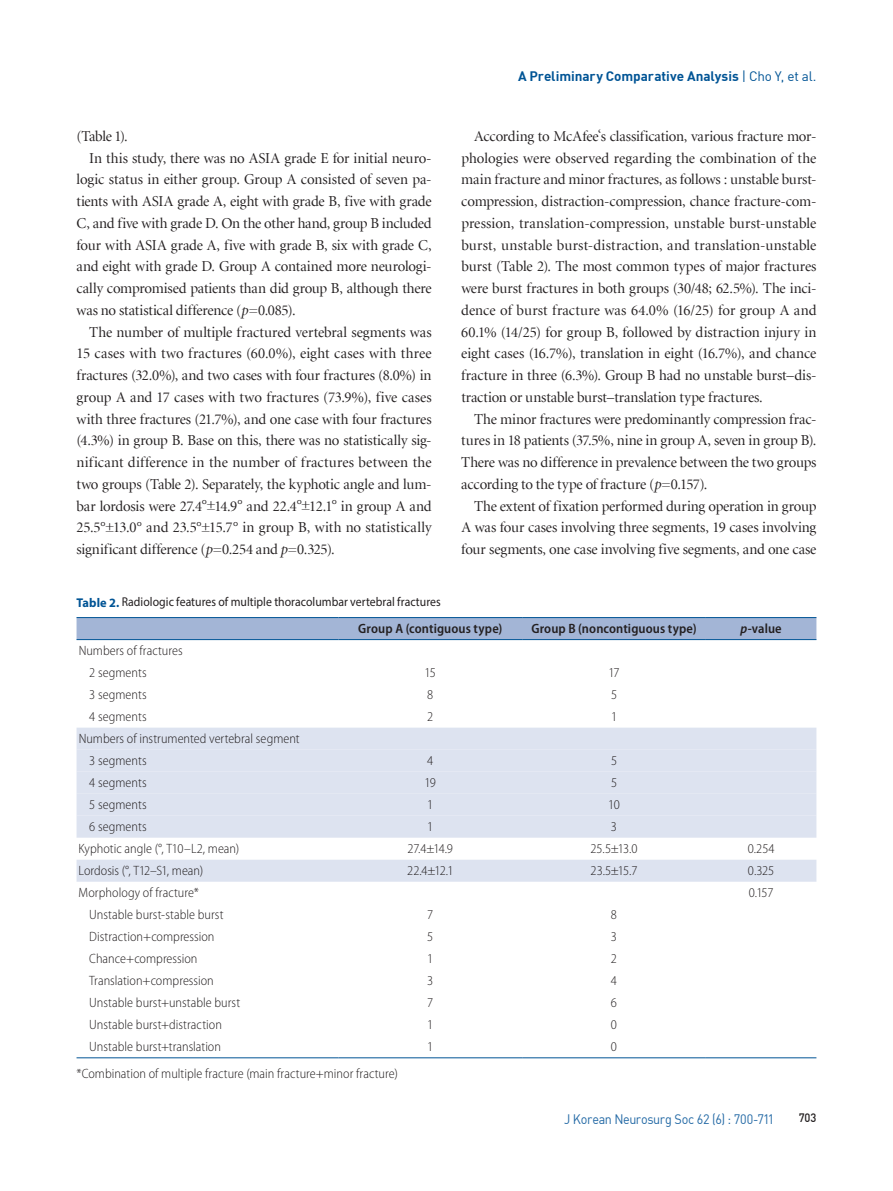
<style>
.page{position:relative;width:893px;height:1191px;background:#fff}
.page>*{position:absolute;margin:0;border:0;box-sizing:border-box;transform-origin:0 0}
.t1{font:15px/21.8px "Minion LT Display";letter-spacing:-.005em;color:#231f20;text-align:justify}
.t2{font:15px "Minion LT Display";letter-spacing:.015em;color:#231f20}
.t3{font:300 semi-condensed 13.5px/22px "Myriad Pro";letter-spacing:.005em;color:#231f20}
.t4{font:600 semi-condensed 13.5px "Myriad Pro";letter-spacing:.01em;color:#231f20}
.t5{font:700 13.5px "DIN";letter-spacing:-.005em;color:#005495}
.t6{font:13.5px "DIN";letter-spacing:-.025em;color:#2369a5;scale:.93 1}
.t7{font:12.75px "Myriad Pro";color:#231f20;scale:.92 1}
.t8{font:12px "Dinmed";color:#231f20;scale:.93 1}
.s1{font-family:"Minion LT";font-style:italic}
.s2{font-weight:400}
.s3{font-weight:700;color:#005495}
.s4{font-style:italic}
</style>
<div class="page">
<div style="left:77px;top:618px;width:739px;height:21px;background:#a3b5d6"></div>
<div style="left:77px;top:727px;width:739px;height:110px;background:#dde3f0"></div>
<div style="left:77px;top:749px;width:739px;height:66px;background:#dde3f0"></div>
<div style="left:77px;top:860px;width:739px;height:21px;background:#dde3f0"></div>
<hr style="left:77px;top:617px;width:261px;height:1px;background:#005495">
<hr style="left:338px;top:617px;width:184px;height:1px;background:#005495">
<hr style="left:522px;top:617px;width:184px;height:1px;background:#005495">
<hr style="left:706px;top:617px;width:110px;height:1px;background:#005495">
<hr style="left:77px;top:639px;width:261px;height:1px;background:#005495">
<hr style="left:338px;top:639px;width:184px;height:1px;background:#005495">
<hr style="left:522px;top:639px;width:184px;height:1px;background:#005495">
<hr style="left:706px;top:639px;width:110px;height:1px;background:#005495">
<hr style="left:77px;top:1057px;width:261px;height:1px;background:#005495">
<hr style="left:338px;top:1057px;width:184px;height:1px;background:#005495">
<hr style="left:522px;top:1057px;width:184px;height:1px;background:#005495">
<hr style="left:706px;top:1057px;width:110px;height:1px;background:#005495">
<p class="t1" style="left:76px;top:126px;width:53px">(Table 1).</p>
<p class="t1" style="left:89px;top:147px;width:344px">In this study, there was no ASIA grade E for initial neuro-</p>
<p class="t1" style="left:77px;top:169px;width:357px">logic status in either group. Group A consisted of seven pa-</p>
<p class="t1" style="left:77px;top:191px;width:357px">tients with ASIA grade A, eight with grade B, five with grade</p>
<p class="t1" style="left:76px;top:213px;width:357px">C, and five with grade D. On the other hand, group B included</p>
<p class="t1" style="left:76px;top:234px;width:357px">four with ASIA grade A, five with grade B, six with grade C,</p>
<p class="t1" style="left:76px;top:256px;width:357px">and eight with grade D. Group A contained more neurologi-</p>
<p class="t1" style="left:76px;top:278px;width:357px">cally compromised patients than did group B, although there</p>
<p class="t1" style="left:77px;top:300px;width:221px">was no statistical difference (<span class="s1">p</span>=0.085).</p>
<p class="t1" style="left:89px;top:321px;width:344px">The number of multiple fractured vertebral segments was</p>
<p class="t2" style="left:76px;top:346px;width:357px">15 cases with two fractures (60.0%), eight cases with three</p>
<p class="t1" style="left:77px;top:365px;width:357px">fractures (32.0%), and two cases with four fractures (8.0%) in</p>
<p class="t1" style="left:76px;top:387px;width:357px">group A and 17 cases with two fractures (73.9%), five cases</p>
<p class="t1" style="left:77px;top:408px;width:357px">with three fractures (21.7%), and one case with four fractures</p>
<p class="t1" style="left:76px;top:430px;width:357px">(4.3%) in group B. Base on this, there was no statistically sig-</p>
<p class="t1" style="left:76px;top:452px;width:357px">nificant difference in the number of fractures between the</p>
<p class="t1" style="left:77px;top:474px;width:357px">two groups (Table 2). Separately, the kyphotic angle and lum-</p>
<p class="t1" style="left:77px;top:495px;width:357px">bar lordosis were 27.4°±14.9° and 22.4°±12.1° in group A and</p>
<p class="t1" style="left:76px;top:517px;width:357px">25.5°±13.0° and 23.5°±15.7° in group B, with no statistically</p>
<p class="t1" style="left:76px;top:539px;width:260px">significant difference (<span class="s1">p</span>=0.254 and <span class="s1">p</span>=0.325).</p>
<p class="t5" style="left:518px;top:68px;width:300px">A Preliminary Comparative Analysis <span class="s2">| Cho Y, et al.</span></p>
<p class="t1" style="left:461px;top:126px;width:357px;text-indent:13px">According to McAfee‘s classification, various fracture mor&shy;phologies were observed regarding the combination of the main fracture and minor fractures, as follows : unstable burst&shy;compression, distraction-compression, chance fracture-com&shy;pression, translation-compression, unstable burst-unstable burst, unstable burst-distraction, and translation-unstable burst (Table 2). The most common types of major fractures were burst fractures in both groups (30/48; 62.5%). The inci&shy;dence of burst fracture was 64.0% (16/25) for group A and 60.1% (14/25) for group B, followed by distraction injury in eight cases (16.7%), translation in eight (16.7%), and chance fracture in three (6.3%). Group B had no unstable burst–dis&shy;traction or unstable burst–translation type fractures.</p>
<p class="t1" style="left:461px;top:408px;width:357px;text-indent:13px">The minor fractures were predominantly compression frac&shy;tures in 18 patients (37.5%, nine in group A, seven in group B).<br>There was no difference in prevalence between the two groups according to the type of fracture (<span class="s1">p</span>=0.157).</p>
<p class="t1" style="left:461px;top:495px;width:357px;text-indent:13px">The extent of fixation performed during operation in group A was four cases involving three segments, 19 cases involving four segments, one case involving five segments, and one case</p>
<p class="t7" style="left:77px;top:594px;width:397px"><span class="s3">Table 2.</span> Radiologic features of multiple thoracolumbar vertebral fractures</p>
<p class="t4" style="left:358px;top:620px;width:146px">Group A (contiguous type)</p>
<p class="t4" style="left:531px;top:620px;width:167px">Group B (noncontiguous type)</p>
<p class="t4" style="left:740px;top:620px;width:43px"><span class="s4">p</span>-value</p>
<p class="t3" style="left:89px;top:639px;width:95px;text-indent:-11px">Numbers of fractures<br>2 segments</p>
<p class="t3" style="left:425px;top:661px;width:13px">15</p>
<p class="t3" style="left:608px;top:661px;width:13px">17</p>
<p class="t3" style="left:89px;top:683px;width:59px">3 segments</p>
<p class="t3" style="left:427px;top:683px;width:8px">8</p>
<p class="t3" style="left:611px;top:683px;width:8px">5</p>
<p class="t3" style="left:89px;top:705px;width:59px">4 segments</p>
<p class="t3" style="left:427px;top:705px;width:8px">2</p>
<p class="t3" style="left:611px;top:705px;width:8px">1</p>
<p class="t3" style="left:89px;top:727px;width:212px;text-indent:-11px">Numbers of instrumented vertebral segment<br>3 segments</p>
<p class="t3" style="left:427px;top:749px;width:8px">4</p>
<p class="t3" style="left:611px;top:749px;width:8px">5</p>
<p class="t3" style="left:89px;top:771px;width:59px">4 segments</p>
<p class="t3" style="left:425px;top:771px;width:13px">19</p>
<p class="t3" style="left:611px;top:771px;width:8px">5</p>
<p class="t3" style="left:89px;top:793px;width:59px">5 segments</p>
<p class="t3" style="left:427px;top:793px;width:8px">1</p>
<p class="t3" style="left:608px;top:793px;width:13px">10</p>
<p class="t3" style="left:89px;top:815px;width:59px">6 segments</p>
<p class="t3" style="left:427px;top:815px;width:8px">1</p>
<p class="t3" style="left:611px;top:815px;width:8px">3</p>
<p class="t3" style="left:79px;top:837px;width:162px">Kyphotic angle (°, T10–L2, mean)</p>
<p class="t3" style="left:408px;top:837px;width:47px">27.4±14.9</p>
<p class="t3" style="left:590px;top:837px;width:49px">25.5±13.0</p>
<p class="t3" style="left:748px;top:837px;width:28px">0.254</p>
<p class="t3" style="left:79px;top:859px;width:126px">Lordosis (°, T12–S1, mean)</p>
<p class="t3" style="left:407px;top:859px;width:48px">22.4±12.1</p>
<p class="t3" style="left:591px;top:859px;width:48px">23.5±15.7</p>
<p class="t3" style="left:748px;top:859px;width:28px">0.325</p>
<p class="t3" style="left:79px;top:881px;width:122px">Morphology of fracture*</p>
<p class="t3" style="left:749px;top:881px;width:26px">0.157</p>
<p class="t3" style="left:89px;top:903px;width:136px">Unstable burst-stable burst</p>
<p class="t3" style="left:427px;top:903px;width:8px">7</p>
<p class="t3" style="left:611px;top:903px;width:8px">8</p>
<p class="t3" style="left:89px;top:925px;width:127px">Distraction+compression</p>
<p class="t3" style="left:427px;top:925px;width:8px">5</p>
<p class="t3" style="left:611px;top:925px;width:8px">3</p>
<p class="t3" style="left:89px;top:947px;width:110px">Chance+compression</p>
<p class="t3" style="left:427px;top:947px;width:8px">1</p>
<p class="t3" style="left:611px;top:947px;width:8px">2</p>
<p class="t3" style="left:89px;top:969px;width:126px">Translation+compression</p>
<p class="t3" style="left:427px;top:969px;width:8px">3</p>
<p class="t3" style="left:611px;top:969px;width:8px">4</p>
<p class="t3" style="left:89px;top:991px;width:152px">Unstable burst+unstable burst</p>
<p class="t3" style="left:427px;top:991px;width:8px">7</p>
<p class="t3" style="left:611px;top:991px;width:8px">6</p>
<p class="t3" style="left:89px;top:1013px;width:134px">Unstable burst+distraction</p>
<p class="t3" style="left:427px;top:1013px;width:8px">1</p>
<p class="t3" style="left:611px;top:1013px;width:8px">0</p>
<p class="t3" style="left:89px;top:1035px;width:133px">Unstable burst+translation</p>
<p class="t3" style="left:427px;top:1035px;width:8px">1</p>
<p class="t3" style="left:611px;top:1035px;width:8px">0</p>
<p class="t3" style="left:77px;top:1062px;width:323px">*Combination of multiple fracture (main fracture+minor fracture)</p>
<p class="t6" style="left:564px;top:1110px;width:228px">J Korean Neurosurg Soc 62 (6) : 700-711</p>
<p class="t8" style="left:799px;top:1109px;width:21px">703</p>
</div>
